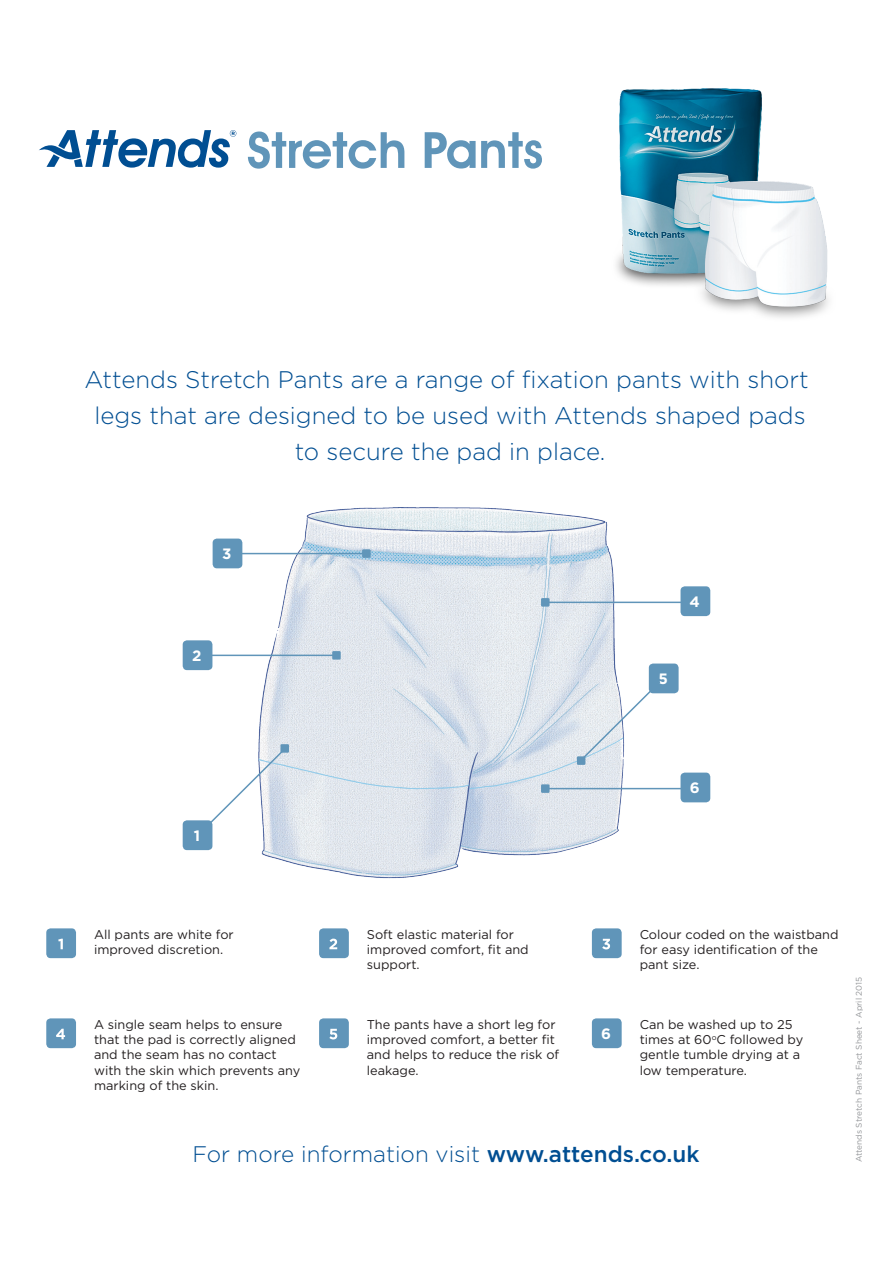
<style>
.page{position:relative;width:893px;height:1263px;background:#fff}
.page>*{position:absolute;margin:0;border:0;box-sizing:border-box;transform-origin:0 0}
.t1{font:300 24px/36px "Gotham";color:#004e92;text-align:center}
.t2{font:300 22.5px "Gotham";color:#004e92}
.t3{font:700 15px "Gotham";color:#fff}
.t4{font:12.75px/15.3px "Gotham";color:#231f20}
.t5{font:8.25px "Gotham";color:#949699}
.s1{font-weight:500}
</style>
<div class="page">
<img style="left:250px;top:507px;width:382px;height:372px">
<div style="left:46px;top:928px;width:30px;height:30px;background:#6095b9;border-radius:4px"></div>
<svg style="left:58px;top:939px;width:5px;height:10px"></svg>
<div style="left:319px;top:928px;width:30px;height:30px;background:#6095b9;border-radius:4px"></div>
<svg style="left:329px;top:939px;width:8px;height:10px"></svg>
<div style="left:592px;top:928px;width:30px;height:30px;background:#6095b9;border-radius:4px"></div>
<svg style="left:602px;top:939px;width:8px;height:10px"></svg>
<div style="left:46px;top:1018px;width:30px;height:30px;background:#6095b9;border-radius:4px"></div>
<svg style="left:56px;top:1029px;width:9px;height:10px"></svg>
<div style="left:319px;top:1018px;width:30px;height:30px;background:#6095b9;border-radius:4px"></div>
<svg style="left:329px;top:1029px;width:8px;height:10px"></svg>
<div style="left:592px;top:1018px;width:30px;height:30px;background:#6095b9;border-radius:4px"></div>
<div style="left:183px;top:820px;width:29px;height:30px;background:#6095b9;border-radius:4px"></div>
<svg style="left:204px;top:745px;width:84px;height:84px"></svg>
<div style="left:280px;top:744px;width:9px;height:9px;background:#6095b9"></div>
<div style="left:183px;top:640px;width:29px;height:30px;background:#6095b9;border-radius:4px"></div>
<hr style="left:208px;top:655px;width:126px;height:1px;background:#6095b9">
<div style="left:332px;top:651px;width:9px;height:9px;background:#6095b9"></div>
<div style="left:213px;top:539px;width:29px;height:29px;background:#6095b9;border-radius:4px"></div>
<hr style="left:238px;top:553px;width:126px;height:1px;background:#6095b9">
<div style="left:362px;top:549px;width:9px;height:9px;background:#6095b9"></div>
<div style="left:649px;top:663px;width:30px;height:30px;background:#6095b9;border-radius:4px"></div>
<img style="left:616px;top:88px;width:213px;height:230px">
<svg style="left:578px;top:680px;width:84px;height:83px"></svg>
<div style="left:577px;top:756px;width:8px;height:9px;background:#6095b9"></div>
<div style="left:680px;top:586px;width:30px;height:30px;background:#6095b9;border-radius:4px"></div>
<hr style="left:547px;top:602px;width:141px;height:1px;background:#6095b9">
<div style="left:541px;top:598px;width:9px;height:9px;background:#6095b9"></div>
<div style="left:680px;top:773px;width:30px;height:29px;background:#6095b9;border-radius:4px"></div>
<hr style="left:547px;top:788px;width:141px;height:1px;background:#6095b9">
<div style="left:541px;top:784px;width:9px;height:9px;background:#6095b9"></div>
<svg style="left:39px;top:130px;width:197px;height:38px"></svg>
<svg style="left:248px;top:131px;width:156px;height:38px"></svg>
<svg style="left:425px;top:132px;width:117px;height:37px"></svg>
<p class="t1" style="left:84px;top:361px;width:726px">Attends Stretch Pants are a range of fixation pants with short legs that are designed to be used with Attends shaped pads to secure the pad in place.</p>
<p class="t3" style="left:222px;top:544px;width:11px">3</p>
<p class="t3" style="left:192px;top:646px;width:11px">2</p>
<p class="t3" style="left:690px;top:592px;width:12px">4</p>
<p class="t3" style="left:658px;top:669px;width:11px">5</p>
<p class="t3" style="left:194px;top:826px;width:8px">1</p>
<p class="t3" style="left:690px;top:778px;width:11px">6</p>
<p class="t4" style="left:94px;top:926px;width:141px">All pants are white for improved discretion.</p>
<p class="t4" style="left:367px;top:926px;width:163px">Soft elastic material for improved comfort, fit and support.</p>
<p class="t4" style="left:640px;top:926px;width:200px">Colour coded on the waistband for easy identification of the pant size.</p>
<p class="t4" style="left:94px;top:1016px;width:208px">A single seam helps to ensure that the pad is correctly aligned and the seam has no contact with the skin which prevents any marking of the skin.</p>
<p class="t4" style="left:367px;top:1016px;width:194px">The pants have a short leg for improved comfort, a better fit and helps to reduce the risk of leakage.</p>
<p class="t3" style="left:601px;top:1024px;width:11px">6</p>
<p class="t4" style="left:640px;top:1016px;width:165px">Can be washed up to 25 times at 60<sup>o</sup>C followed by gentle tumble drying at a low temperature.</p>
<p class="t2" style="left:192px;top:1140px;width:509px">For more information visit <span class="s1">www.attends.co.uk</span></p>
<p class="t5" style="left:853px;top:1162px;width:187px;rotate:-90deg">Attends Stretch Pants Fact Sheet - April 2015</p>
</div>
